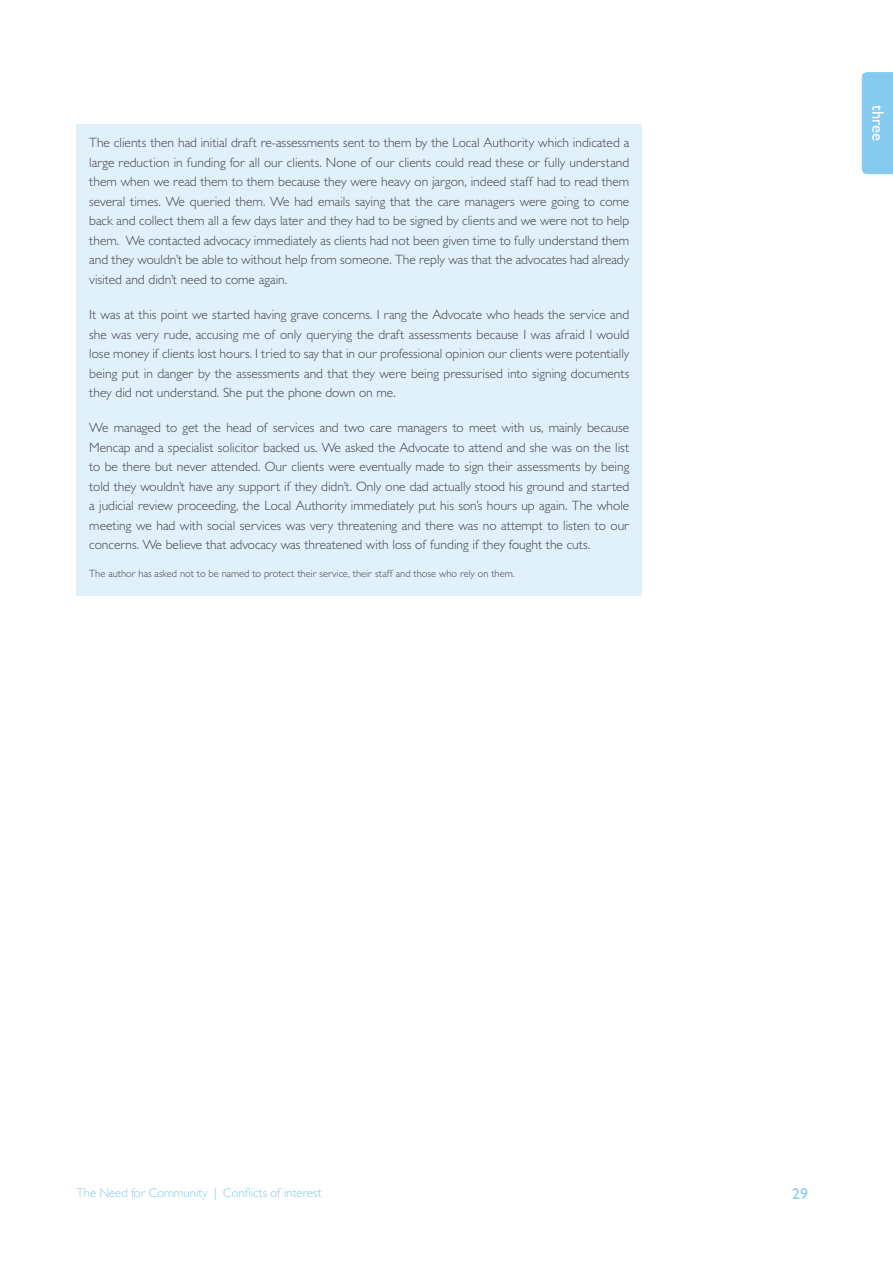
<style>
.page{position:relative;width:893px;height:1263px;background:#fff}
.page>*{position:absolute;margin:0;border:0;box-sizing:border-box;transform-origin:0 0}
.t1{font:500 16.5px "Gill Sans MT Pro";color:#fff}
.t2{font:500 15.75px "Gill Sans MT Pro";color:#85cbf0}
.t3{font:300 13.5px/19.5px "Gill Sans MT Pro";color:#454444;text-align:justify}
.t4{font:300 12.75px "Gill Sans MT Pro";color:#85cbf0}
.t5{font:300 10.5px "Gill Sans MT Pro";color:#454444}
</style>
<div class="page">
<div style="left:862px;top:72px;width:31px;height:102px;background:#85cbf0"></div>
<div style="left:77px;top:124px;width:565px;height:173px;background:#e1f1fc"></div>
<div style="left:77px;top:296px;width:565px;height:114px;background:#e1f1fc"></div>
<div style="left:77px;top:409px;width:565px;height:153px;background:#e1f1fc"></div>
<div style="left:77px;top:556px;width:565px;height:39px;background:#e1f1fc"></div>
<p class="t3" style="left:89px;top:133px;width:542px">The clients then had initial draft re-assessments sent to them by the Local Authority which indicated a large reduction in funding for all our clients. None of our clients could read these or fully understand them when we read them to them because they were heavy on jargon, indeed staff had to read them several times. We queried them. We had emails saying that the care managers were going to come back and collect them all a few days later and they had to be signed by clients and we were not to help them. We contacted advocacy immediately as clients had not been given time to fully understand them and they wouldn’t be able to without help from someone. The reply was that the advocates had already visited and didn’t need to come again.</p>
<p class="t3" style="left:89px;top:305px;width:542px">It was at this point we started having grave concerns. I rang the Advocate who heads the service and she was very rude, accusing me of only querying the draft assessments because I was afraid I would lose money if clients lost hours. I tried to say that in our professional opinion our clients were potentially being put in danger by the assessments and that they were being pressurised into signing documents they did not understand. She put the phone down on me.</p>
<p class="t3" style="left:89px;top:418px;width:542px">We managed to get the head of services and two care managers to meet with us, mainly because Mencap and a specialist solicitor backed us. We asked the Advocate to attend and she was on the list to be there but never attended. Our clients were eventually made to sign their assessments by being told they wouldn’t have any support if they didn’t. Only one dad actually stood his ground and started a judicial review proceeding, the Local Authority immediately put his son’s hours up again. The whole meeting we had with social services was very threatening and there was no attempt to listen to our concerns. We believe that advocacy was threatened with loss of funding if they fought the cuts.</p>
<p class="t5" style="left:89px;top:568px;width:427px">The author has asked not to be named to protect their service, their staff and those who rely on them.</p>
<p class="t1" style="left:888px;top:105px;width:37px;rotate:90deg">three</p>
<p class="t1" style="left:890px;top:110px;width:27px;rotate:90deg">one</p>
<p class="t4" style="left:77px;top:1185px;width:247px">The Need for Community | Conflicts of interest</p>
<p class="t2" style="left:792px;top:1185px;width:17px">29</p>
</div>
